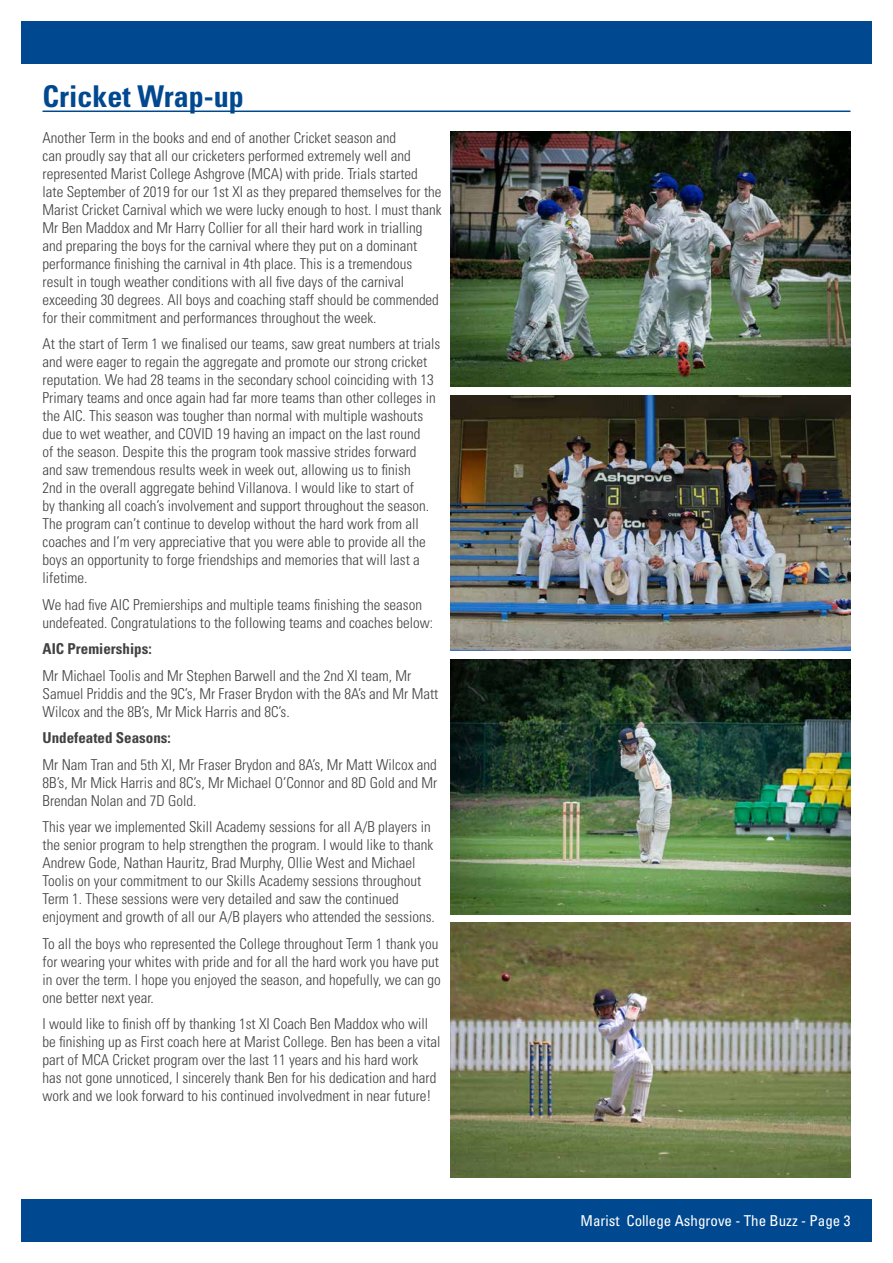
<style>
.page{position:relative;width:893px;height:1263px;background:#fff}
.page>*{position:absolute;margin:0;border:0;box-sizing:border-box;transform-origin:0 0}
.t1{font:700 condensed 30px "Univers LT Std";color:#004990}
.t2{font:300 condensed 15px/18px "Univers LT Std";color:#414042}
.t3{font:condensed 15px "Univers LT Std";color:#fff}
.t4{font:700 condensed 15px "Univers LT Std";color:#414042}
</style>
<div class="page">
<div style="left:21px;top:1199px;width:851px;height:43px;background:#004990"></div>
<div style="left:21px;top:21px;width:851px;height:43px;background:#004990"></div>
<hr style="left:43px;top:111px;width:807px;height:1px;background:#004990">
<img style="left:451px;top:132px;width:399px;height:255px">
<img style="left:451px;top:395px;width:399px;height:256px">
<img style="left:451px;top:659px;width:399px;height:255px">
<img style="left:451px;top:923px;width:399px;height:255px">
<h1 class="t1" style="left:43px;top:78px;width:203px">Cricket Wrap-up</h1>
<p class="t2" style="left:43px;top:128px;width:401px">Another Term in the books and end of another Cricket season and<br>can proudly say that all our cricketers performed extremely well and represented Marist College Ashgrove (MCA) with pride. Trials started late September of 2019 for our 1st XI as they prepared themselves for the Marist Cricket Carnival which we were lucky enough to host. I must thank Mr Ben Maddox and Mr Harry Collier for all their hard work in trialling and preparing the boys for the carnival where they put on a dominant performance finishing the carnival in 4th place. This is a tremendous result in tough weather conditions with all five days of the carnival exceeding 30 degrees. All boys and coaching staff should be commended for their commitment and performances throughout the week.</p>
<p class="t2" style="left:43px;top:335px;width:399px">At the start of Term 1 we finalised our teams, saw great numbers at trials and were eager to regain the aggregate and promote our strong cricket reputation. We had 28 teams in the secondary school coinciding with 13<br>Primary teams and once again had far more teams than other colleges in the AIC. This season was tougher than normal with multiple washouts due to wet weather, and COVID 19 having an impact on the last round<br>of the season. Despite this the program took massive strides forward<br>and saw tremendous results week in week out, allowing us to finish<br>2nd in the overall aggregate behind Villanova. I would like to start of<br>by thanking all coach’s involvement and support throughout the season.<br>The program can’t continue to develop without the hard work from all coaches and I’m very appreciative that you were able to provide all the boys an opportunity to forge friendships and memories that will last a lifetime.</p>
<p class="t2" style="left:43px;top:595px;width:392px">We had five AIC Premierships and multiple teams finishing the season undefeated. Congratulations to the following teams and coaches below:</p>
<p class="t4" style="left:43px;top:640px;width:111px">AIC Premierships:</p>
<p class="t2" style="left:43px;top:666px;width:397px">Mr Michael Toolis and Mr Stephen Barwell and the 2nd XI team, Mr<br>Samuel Priddis and the 9C’s, Mr Fraser Brydon with the 8A’s and Mr Matt<br>Wilcox and the 8B’s, Mr Mick Harris and 8C’s.</p>
<p class="t4" style="left:43px;top:729px;width:130px">Undefeated Seasons:</p>
<p class="t2" style="left:43px;top:755px;width:396px;text-align:justify">Mr Nam Tran and 5th XI, Mr Fraser Brydon and 8A’s, Mr Matt Wilcox and 8B’s, Mr Mick Harris and 8C’s, Mr Michael O’Connor and 8D Gold and Mr Brendan Nolan and 7D Gold.</p>
<p class="t2" style="left:43px;top:818px;width:394px">This year we implemented Skill Academy sessions for all A/B players in the senior program to help strengthen the program. I would like to thank Andrew Gode, Nathan Hauritz, Brad Murphy, Ollie West and Michael Toolis on your commitment to our Skills Academy sessions throughout Term 1. These sessions were very detailed and saw the continued enjoyment and growth of all our A/B players who attended the sessions.</p>
<p class="t2" style="left:43px;top:934px;width:400px">To all the boys who represented the College throughout Term 1 thank you for wearing your whites with pride and for all the hard work you have put in over the term. I hope you enjoyed the season, and hopefully, we can go one better next year.</p>
<p class="t2" style="left:43px;top:1015px;width:400px">I would like to finish off by thanking 1st XI Coach Ben Maddox who will be finishing up as First coach here at Marist College. Ben has been a vital part of MCA Cricket program over the last 11 years and his hard work has not gone unnoticed, I sincerely thank Ben for his dedication and hard work and we look forward to his continued involvedment in near future!</p>
<p class="t3" style="left:580px;top:1211px;width:271px">Marist College Ashgrove - The Buzz - Page 3</p>
</div>
